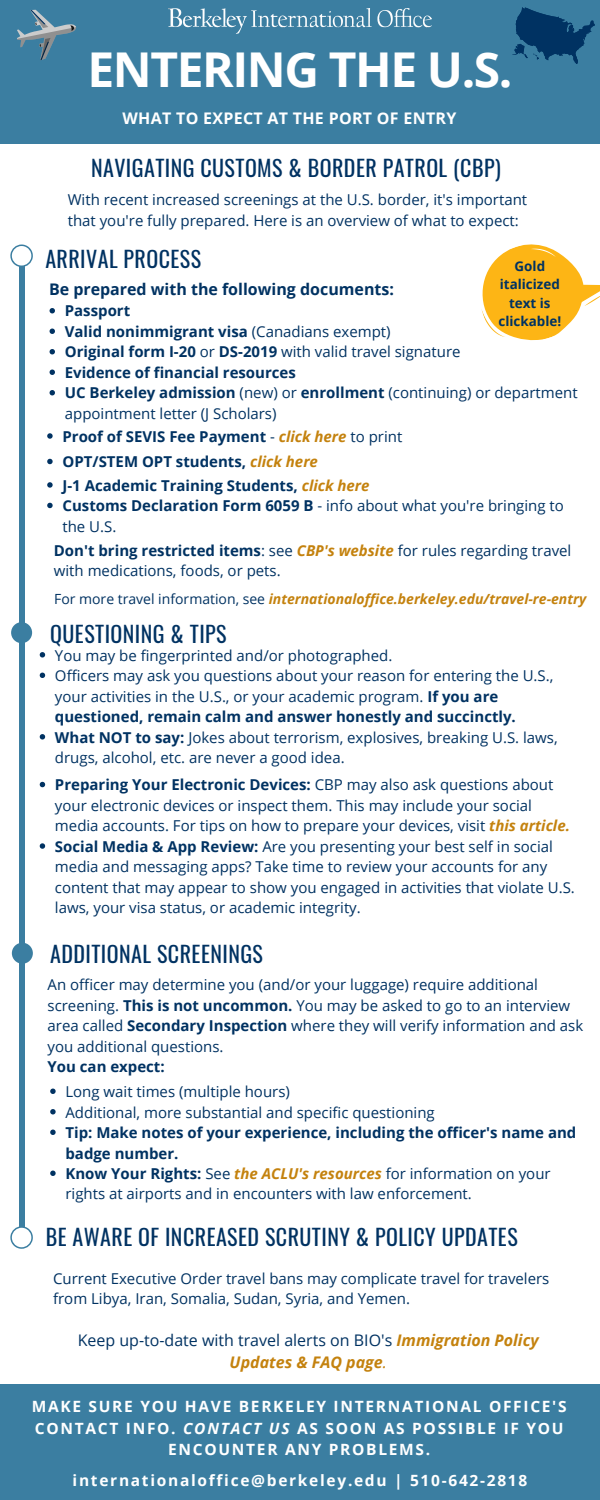
<style>
.page{position:relative;width:600px;height:1500px;background:#fff}
.page>*{position:absolute;margin:0;border:0;box-sizing:border-box;transform-origin:0 0}
.t1{font:700 48px "Open Sans";letter-spacing:-.03em;color:#fff}
.t2{font:22px "Oswald";letter-spacing:.02em;color:#003262}
.t3{font:16px/22.3px "Open Sans";color:#003262;text-align:center}
.t4{font:700 16px "Open Sans";color:#003262}
.t5{font:700 16px "Open Sans";letter-spacing:.02em;color:#fff}
.t6{font:700 15.5px/21.6px "Open Sans";letter-spacing:.11em;color:#fff;text-align:center}
.t7{font:15px/20.5px "Open Sans";color:#003262}
.t8{font:700 15px/20.5px "Open Sans";color:#003262}
.t9{font:italic 700 14px "Open Sans";color:#c4820e}
.t10{font:700 13.4px/18.5px "Open Sans";color:#003262;text-align:center}
.s1{font-weight:400}
.s2{font-style:italic;color:#c4820e}
.s3{font-weight:700}
.s4{font-weight:700;font-style:italic;color:#c4820e}
.s5{font-weight:400;font-style:normal;color:#003262}
.s6{font-style:italic}
</style>
<div class="page">
<div style="left:0;top:0;width:600px;height:144px;background:#3b7ea1"></div>
<div style="left:0;top:1384px;width:600px;height:116px;background:#3b7ea1"></div>
<div style="left:19px;top:263px;width:5px;height:975px;background:#3b7ea1"></div>
<img style="left:169px;top:8px;width:262px;height:25px">
<svg style="left:512px;top:7px;width:83px;height:57px"></svg>
<svg style="left:50px;top:308px;width:5px;height:5px"></svg>
<svg style="left:50px;top:329px;width:5px;height:5px"></svg>
<svg style="left:50px;top:349px;width:5px;height:5px"></svg>
<svg style="left:50px;top:370px;width:5px;height:5px"></svg>
<svg style="left:50px;top:390px;width:5px;height:5px"></svg>
<div style="left:11px;top:622px;width:21px;height:21px;background:#3b7ea1;border-radius:50%"></div>
<svg style="left:40px;top:652px;width:5px;height:6px"></svg>
<svg style="left:40px;top:673px;width:5px;height:5px"></svg>
<svg style="left:40px;top:734px;width:5px;height:6px"></svg>
<svg style="left:40px;top:782px;width:5px;height:5px"></svg>
<svg style="left:40px;top:843px;width:5px;height:6px"></svg>
<div style="left:12px;top:943px;width:21px;height:21px;background:#3b7ea1;border-radius:50%"></div>
<svg style="left:50px;top:1089px;width:6px;height:5px"></svg>
<svg style="left:50px;top:1109px;width:6px;height:5px"></svg>
<svg style="left:50px;top:1130px;width:6px;height:5px"></svg>
<svg style="left:50px;top:1171px;width:6px;height:5px"></svg>
<svg style="left:10px;top:245px;width:23px;height:22px"></svg>
<svg style="left:10px;top:1226px;width:23px;height:23px"></svg>
<svg style="left:17px;top:9px;width:60px;height:51px"></svg>
<svg style="left:481px;top:244px;width:119px;height:97px"></svg>
<svg style="left:47px;top:433px;width:6px;height:6px"></svg>
<svg style="left:47px;top:459px;width:6px;height:5px"></svg>
<svg style="left:47px;top:482px;width:6px;height:6px"></svg>
<svg style="left:47px;top:503px;width:6px;height:5px"></svg>
<h1 class="t1" style="left:87px;top:35px;width:427px">ENTERING THE U.S.</h1>
<p class="t5" style="left:123px;top:107px;width:335px">WHAT TO EXPECT AT THE PORT OF ENTRY</p>
<h2 class="t2" style="left:91px;top:151px;width:411px">NAVIGATING CUSTOMS &amp; BORDER PATROL (CBP)</h2>
<p class="t7" style="left:68px;top:189px;width:461px">With recent increased screenings at the U.S. border, it's important that you're fully prepared. Here is an overview of what to expect:</p>
<h2 class="t2" style="left:45px;top:242px;width:157px">ARRIVAL PROCESS</h2>
<p class="t4" style="left:49px;top:278px;width:346px">Be prepared with the following documents:</p>
<p class="t8" style="left:65px;top:300px;width:514px">Passport<br>Valid nonimmigrant visa <span class="s1">(Canadians exempt)<br></span>Original form I-20 <span class="s1">or</span> DS-2019 <span class="s1">with valid travel signature<br></span>Evidence of financial resources<br>UC Berkeley admission <span class="s1">(new) or</span> enrollment <span class="s1">(continuing) or department appointment letter (J Scholars)</span></p>
<p class="t10" style="left:498px;top:256px;width:64px">Gold italicized text is clickable!</p>
<p class="t8" style="left:62px;top:423px;width:341px;line-height:25.5px">Proof of SEVIS Fee Payment <span class="s1">-</span> <span class="s2">click here</span> <span class="s1">to print<br></span>OPT/STEM OPT students, <span class="s2">click here</span></p>
<p class="t8" style="left:62px;top:475px;width:503px">J-1 Academic Training Students, <span class="s2">click here<br></span>Customs Declaration Form 6059 B <span class="s1">- info about what you're bringing to the U.S.</span></p>
<p class="t7" style="left:54px;top:540px;width:519px"><span class="s3">Don't bring restricted items</span>: see <span class="s4">CBP's website</span> for rules regarding travel with medications, foods, or pets.</p>
<p class="t9" style="left:54px;top:589px;width:534px"><span class="s5">For more travel information, see</span> internationaloffice.berkeley.edu/travel-re-entry</p>
<h2 class="t2" style="left:50px;top:616px;width:178px">QUESTIONING &amp; TIPS</h2>
<p class="t7" style="left:55px;top:644px;width:504px">You may be fingerprinted and/or photographed.<br>Officers may ask you questions about your reason for entering the U.S., your activities in the U.S., or your academic program. <span class="s3">If you are questioned, remain calm and answer honestly and succinctly.<br>What NOT to say:</span> Jokes about terrorism, explosives, breaking U.S. laws, drugs, alcohol, etc. are never a good idea.</p>
<p class="t7" style="left:55px;top:774px;width:521px"><span class="s3">Preparing Your Electronic Devices:</span> CBP may also ask questions about your electronic devices or inspect them. This may include your social media accounts. For tips on how to prepare your devices, visit <span class="s4">this article.<br></span><span class="s3">Social Media &amp; App Review:</span> Are you presenting your best self in social media and messaging apps? Take time to review your accounts for any content that may appear to show you engaged in activities that violate U.S. laws, your visa status, or academic integrity.</p>
<h2 class="t2" style="left:50px;top:937px;width:214px">ADDITIONAL SCREENINGS</h2>
<p class="t7" style="left:48px;top:974px;width:537px">An officer may determine you (and/or your luggage) require additional screening. <span class="s3">This is not uncommon.</span> You may be asked to go to an interview area called <span class="s3">Secondary Inspection</span> where they will verify information and ask you additional questions.</p>
<p class="t8" style="left:48px;top:1056px;width:119px">You can expect:</p>
<p class="t7" style="left:65px;top:1081px;width:371px">Long wait times (multiple hours)<br>Additional, more substantial and specific questioning</p>
<p class="t8" style="left:65px;top:1122px;width:512px">Tip: Make notes of your experience, including the officer's name and badge number.<br>Know Your Rights: <span class="s1">See</span> <span class="s2">the ACLU's resources</span> <span class="s1">for information on your rights at airports and in encounters with law enforcement.</span></p>
<h2 class="t2" style="left:46px;top:1219px;width:474px">BE AWARE OF INCREASED SCRUTINY &amp; POLICY UPDATES</h2>
<p class="t7" style="left:53px;top:1268px;width:498px">Current Executive Order travel bans may complicate travel for travelers from Libya, Iran, Somalia, Sudan, Syria, and Yemen.</p>
<p class="t3" style="left:78px;top:1328px;width:463px">Keep up-to-date with travel alerts on BIO's <span class="s4">Immigration Policy<br>Updates &amp; FAQ page</span><span class="s2">.</span></p>
<p class="t6" style="left:32px;top:1395px;width:536px">MAKE SURE YOU HAVE BERKELEY INTERNATIONAL OFFICE'S<br>CONTACT INFO. <span class="s6">CONTACT US</span> AS SOON AS POSSIBLE IF YOU<br>ENCOUNTER ANY PROBLEMS.</p>
<p class="t6" style="left:73px;top:1470px;width:456px">internationaloffice@berkeley.edu | 510-642-2818</p>
</div>
